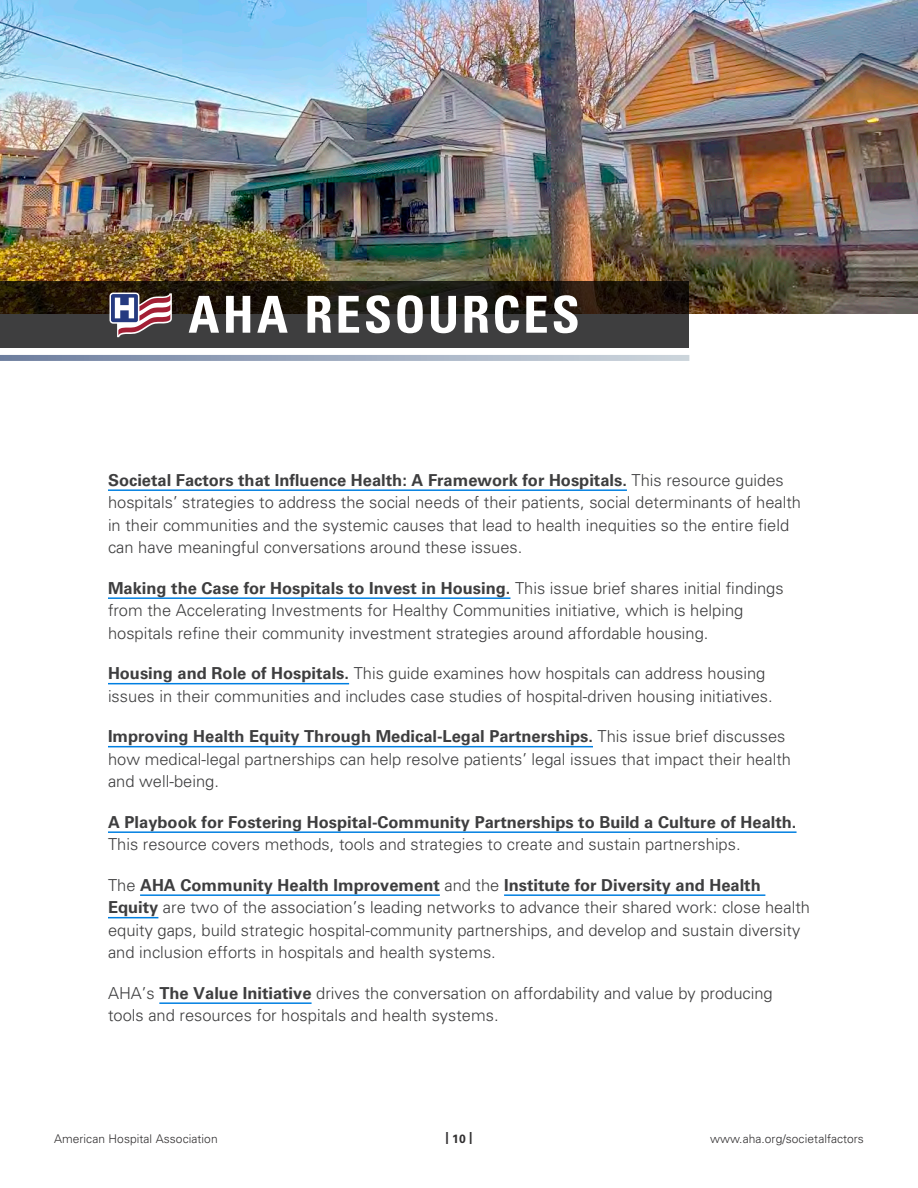
<style>
.page{position:relative;width:918px;height:1188px;background:#fff}
.page>*{position:absolute;margin:0;border:0;box-sizing:border-box;transform-origin:0 0}
.t1{font:700 condensed 51px "Univers LT Std";letter-spacing:.05em;color:#fff}
.t2{font:300 16.5px/22.5px "Univers LT Std";color:#3e3e3f}
.t3{font:700 16.5px/22.5px "Univers LT Std";color:#3e3e3f}
.t4{font:300 12px "Univers LT Std";letter-spacing:.005em;color:#312f30}
.t5{font:700 12px "Univers LT Std";color:#312f30}
.s1{font-weight:700}
.s2{font-weight:300}
</style>
<div class="page">
<hr style="left:108px;top:489px;width:519px;height:2px;background:#007fe1">
<hr style="left:108px;top:597px;width:402px;height:2px;background:#007fe1">
<hr style="left:108px;top:683px;width:241px;height:1px;background:#007fe1">
<hr style="left:108px;top:746px;width:485px;height:1px;background:#007fe1">
<hr style="left:108px;top:831px;width:689px;height:2px;background:#007fe1">
<hr style="left:140px;top:894px;width:300px;height:2px;background:#007fe1">
<hr style="left:504px;top:894px;width:261px;height:2px;background:#007fe1">
<hr style="left:108px;top:917px;width:50px;height:1px;background:#007fe1">
<hr style="left:159px;top:1002px;width:153px;height:2px;background:#007fe1">
<div style="left:0;top:281px;width:689px;height:66px;background:#3e3e3f"></div>
<svg style="left:0;top:355px;width:689px;height:6px;background:#a0acc0"></svg>
<img style="left:0;top:0;width:918px;height:313px">
<svg style="left:110px;top:293px;width:62px;height:44px"></svg>
<p class="t1" style="left:188px;top:283px;width:393px">AHA RESOURCES</p>
<p class="t2" style="left:108px;top:469px;width:695px"><span class="s1">Societal Factors that Influence Health: A Framework for Hospitals.</span> This resource guides hospitals’ strategies to address the social needs of their patients, social determinants of health in their communities and the systemic causes that lead to health inequities so the entire field can have meaningful conversations around these issues.</p>
<p class="t2" style="left:108px;top:577px;width:677px"><span class="s1">Making the Case for Hospitals to Invest in Housing.</span> This issue brief shares initial findings from the Accelerating Investments for Healthy Communities initiative, which is helping hospitals refine their community investment strategies around affordable housing.</p>
<p class="t2" style="left:108px;top:662px;width:666px"><span class="s1">Housing and Role of Hospitals.</span> This guide examines how hospitals can address housing issues in their communities and includes case studies of hospital-driven housing initiatives.</p>
<p class="t2" style="left:108px;top:725px;width:685px"><span class="s1">Improving Health Equity Through Medical-Legal Partnerships.</span> This issue brief discusses how medical-legal partnerships can help resolve patients’ legal issues that impact their health and well-being.</p>
<p class="t3" style="left:108px;top:811px;width:690px">A Playbook for Fostering Hospital-Community Partnerships to Build a Culture of Health.<br><span class="s2">This resource covers methods, tools and strategies to create and sustain partnerships.</span></p>
<p class="t2" style="left:108px;top:874px;width:704px">The <span class="s1">AHA Community Health Improvement</span> and the <span class="s1">Institute for Diversity and Health Equity</span> are two of the association’s leading networks to advance their shared work: close health equity gaps, build strategic hospital-community partnerships, and develop and sustain diversity and inclusion efforts in hospitals and health systems.</p>
<p class="t2" style="left:108px;top:982px;width:666px">AHA’s <span class="s1">The Value Initiative</span> drives the conversation on affordability and value by producing tools and resources for hospitals and health systems.</p>
<p class="t4" style="left:54px;top:1131px;width:165px">American Hospital Association</p>
<p class="t5" style="left:446px;top:1131px;width:28px">| 10 |</p>
<p class="t4" style="left:710px;top:1131px;width:155px">www.aha.org/societalfactors</p>
</div>
